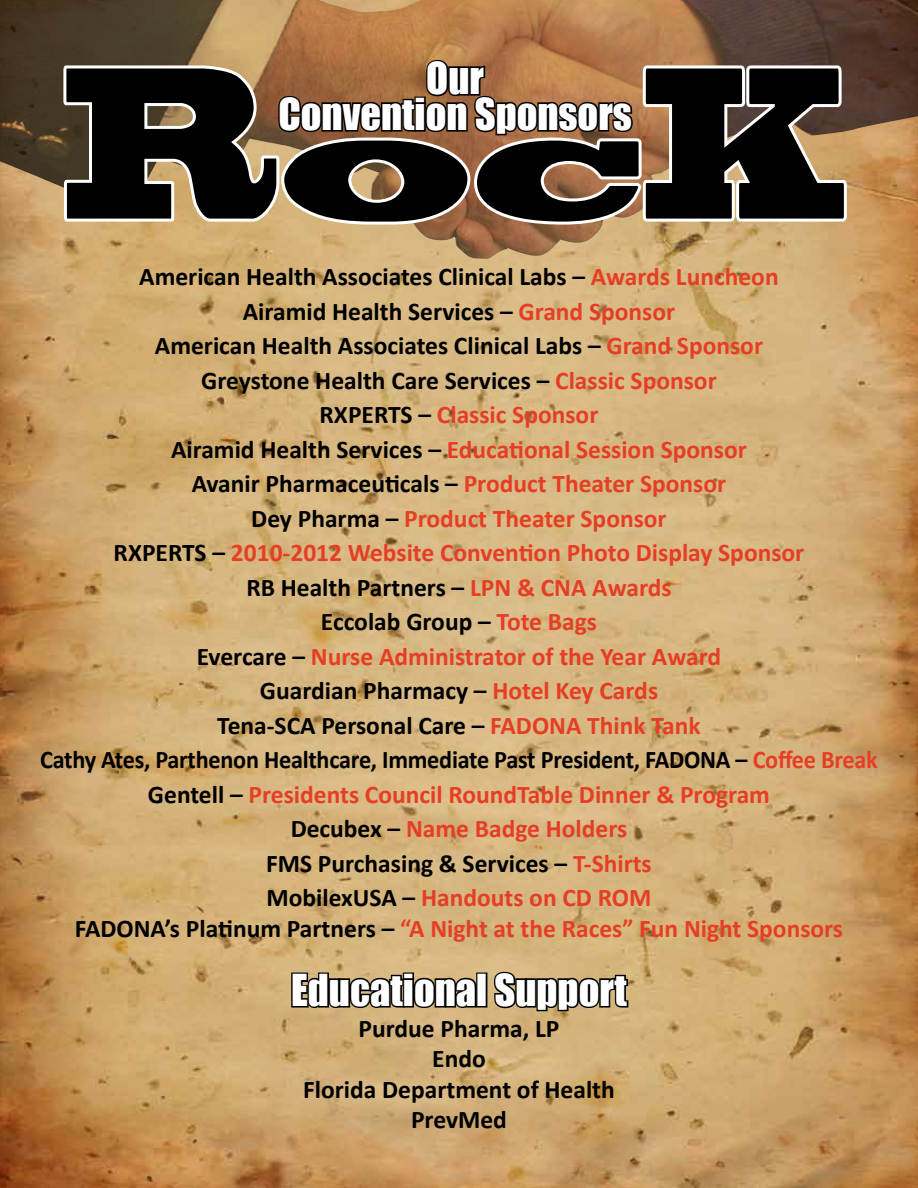
<style>
.page{position:relative;width:918px;height:1188px;background:#fff}
.page>*{position:absolute;margin:0;border:0;box-sizing:border-box;transform-origin:0 0}
.t1{font:108px "Blackoak Std";color:#000}
.t2{font:40.5px "Impact";color:#fff}
.t3{font:700 25.5px/34.5px "Calibri";color:#000;text-align:center}
.t4{font:700 25.5px "Calibri";color:#e63e25}
.s1{color:#e63e25}
.s2{color:#000}
</style>
<div class="page">
<img style="left:0;top:259px;width:918px;height:929px">
<img style="left:0;top:0;width:918px;height:259px">
<svg style="left:62px;top:58px;width:786px;height:170px;background:#6c5540"></svg>
<svg style="left:290px;top:971px;width:188px;height:39px;background:#716143"></svg>
<div style="left:476px;top:973px;width:11px;height:35px;border:3px solid #000"></div>
<svg style="left:492px;top:970px;width:138px;height:43px;background:#7e6c4a"></svg>
<h2 class="t2" style="left:426px;top:47px;width:59px">Our</h2>
<h2 class="t2" style="left:278px;top:83px;width:355px">Convention Sponsors</h2>
<h1 class="t1" style="left:279px;top:109px;width:365px">OC</h1>
<p class="t3" style="left:139px;top:260px;width:641px">American Health Associates Clinical Labs – <span class="s1">Awards Luncheon</span></p>
<p class="t3" style="left:40px;top:294px;width:839px">Airamid Health Services – <span class="s1">Grand Sponsor<br></span>American Health Associates Clinical Labs – <span class="s1">Grand Sponsor<br></span>Greystone Health Care Services – <span class="s1">Classic Sponsor<br></span>RXPERTS – <span class="s1">Classic Sponsor<br></span>Airamid Health Services – <span class="s1">Educational Session Sponsor<br></span>Avanir Pharmaceuticals – <span class="s1">Product Theater Sponsor<br></span>Dey Pharma – <span class="s1">Product Theater Sponsor<br></span>RXPERTS – <span class="s1">2010-2012 Website Convention Photo Display Sponsor<br></span>RB Health Partners – <span class="s1">LPN &amp; CNA Awards<br></span>Eccolab Group – <span class="s1">Tote Bags<br></span>Evercare – <span class="s1">Nurse Administrator of the Year Award<br></span>Guardian Pharmacy – <span class="s1">Hotel Key Cards<br></span>Tena-SCA Personal Care – <span class="s1">FADONA Think Tank<br></span>Cathy Ates, Parthenon Healthcare, Immediate Past President, FADONA – <span class="s1">Coffee Break </span>Gentell – <span class="s1">Presidents Council RoundTable Dinner &amp; Program<br></span>Decubex – <span class="s1">Name Badge Holders<br></span>FMS Purchasing &amp; Services – <span class="s1">T-Shirts<br></span>MobilexUSA – <span class="s1">Handouts on CD ROM</span></p>
<p class="t4" style="left:75px;top:912px;width:770px"><span class="s2">FADONA’s Platinum Partners –</span> “A Night at the Races” Fun Night Sponsors</p>
<h2 class="t2" style="left:291px;top:959px;width:337px">Educational Support</h2>
<p class="t3" style="left:303px;top:1013px;width:313px;line-height:30.6px">Purdue Pharma, LP<br>Endo<br>Florida Department of Health<br>PrevMed</p>
</div>
